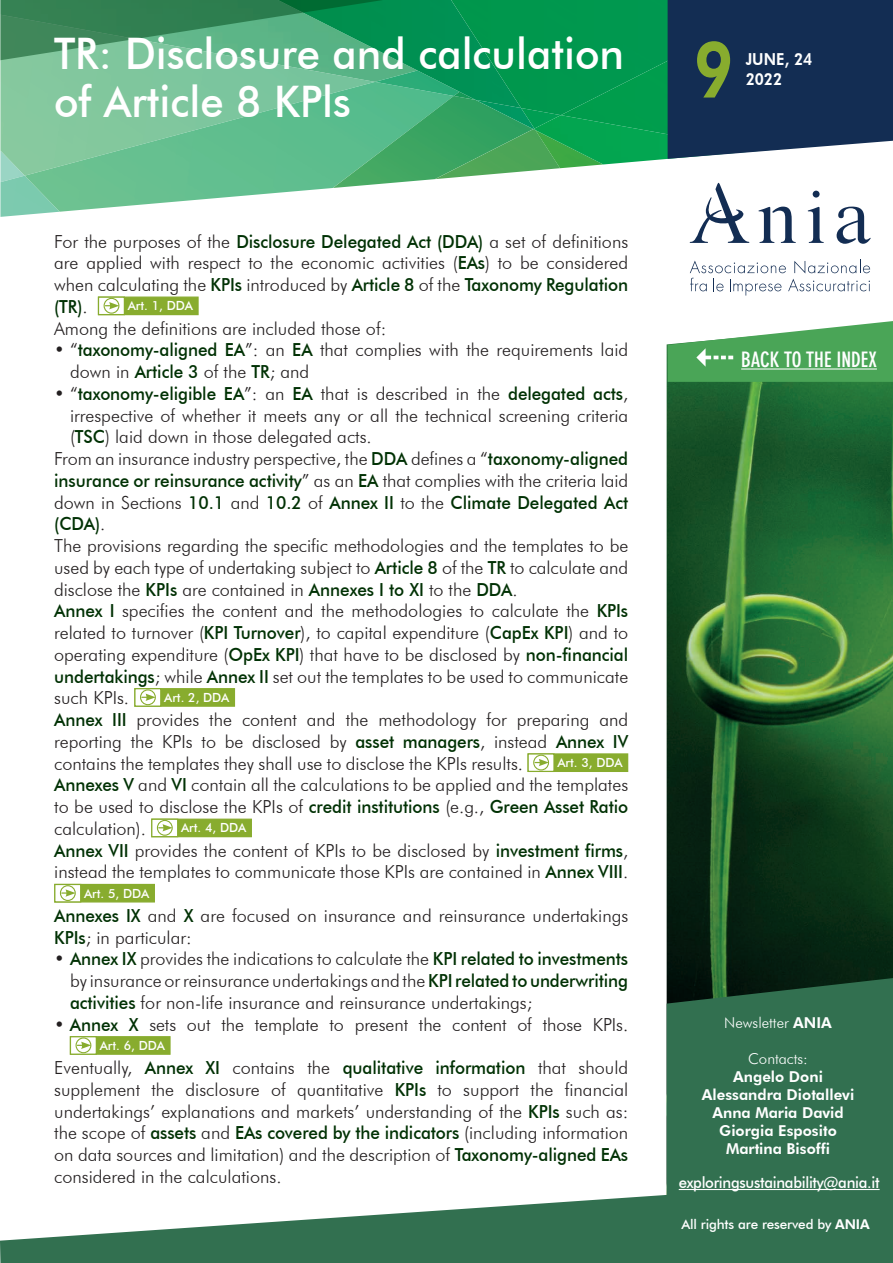
<style>
.page{position:relative;width:893px;height:1263px;background:#fff}
.page>*{position:absolute;margin:0;border:0;box-sizing:border-box;transform-origin:0 0}
.t1{font:800 78px "Futura BT";color:#88ac2e;scale:.85 1}
.t2{font:500 43.5px/48px "Futura BT";color:#fff;scale:.96 1}
.t3{font:700 condensed 21px "DIN Neuzeit Grotesk";color:#fff}
.t4{font:300 18px/21.8px "Futura BT";color:#231f20;text-align:justify}
.t5{font:500 18px "Futura BT";letter-spacing:-.005em;color:#003104;scale:.95 1}
.t6{font:800 16.5px "Futura BT";color:#fff;scale:.9 1}
.t7{font:500 15.75px "Futura BT";letter-spacing:-.02em;color:#fff;scale:.95 1}
.t8{font:800 15px/18px "Futura BT";color:#fff;text-align:center}
.t9{font:300 15px "Futura BT";color:#fff}
.t10{font:500 13.5px "Futura BT";letter-spacing:-.01em;color:#fff}
.t11{font:500 12.6px "Futura BT";color:#fff}
.s1{font-weight:500;color:#003104}
.s2{font-weight:300;color:#231f20}
.s3{font-weight:800}
</style>
<div class="page">
<img style="left:667px;top:344px;width:226px;height:634px">
<img style="left:0;top:82px;width:25px;height:94px">
<img style="left:0;top:176px;width:56px;height:41px">
<img style="left:25px;top:82px;width:308px;height:130px">
<img style="left:333px;top:108px;width:142px;height:66px">
<img style="left:162px;top:174px;width:274px;height:38px">
<img style="left:435px;top:129px;width:125px;height:50px">
<svg style="left:475px;top:115px;width:59px;height:15px"></svg>
<img style="left:535px;top:164px;width:68px;height:4px">
<img style="left:534px;top:115px;width:134px;height:49px">
<div style="left:0;top:60px;width:278px;height:22px;background:#7ec69e"></div>
<img style="left:278px;top:0;width:173px;height:108px">
<img style="left:451px;top:0;width:110px;height:115px">
<img style="left:561px;top:0;width:107px;height:151px">
<svg style="left:0;top:0;width:383px;height:60px;background:#429869"></svg>
<div style="left:668px;top:0;width:225px;height:159px;background:#132d53"></div>
<svg style="left:690px;top:183px;width:59px;height:60px"></svg>
<svg style="left:758px;top:207px;width:38px;height:36px"></svg>
<svg style="left:808px;top:191px;width:16px;height:52px"></svg>
<svg style="left:837px;top:207px;width:34px;height:37px"></svg>
<svg style="left:690px;top:260px;width:180px;height:36px"></svg>
<svg style="left:0;top:1179px;width:893px;height:84px;fill:#327050"></svg>
<div style="left:667px;top:978px;width:226px;height:226px;background:#327050"></div>
<hr style="left:679px;top:1189px;width:201px;height:1px;background:#fff">
<svg style="left:668px;top:321px;width:225px;height:61px"></svg>
<hr style="left:741px;top:368px;width:136px;height:1px;background:#fff">
<div style="left:98px;top:297px;width:101px;height:18px;background:#88ac2e"></div>
<svg style="left:98px;top:297px;width:27px;height:18px"></svg>
<div style="left:104px;top:298px;width:15px;height:16px;border:1px solid #88ac2e;border-radius:50%"></div>
<svg style="left:105px;top:302px;width:14px;height:7px"></svg>
<div style="left:134px;top:688px;width:101px;height:19px;background:#88ac2e;border:1px solid #88ac2e"></div>
<div style="left:134px;top:688px;width:27px;height:19px;background:#fff;border:1px solid #88ac2e"></div>
<div style="left:140px;top:689px;width:16px;height:16px;border:1px solid #88ac2e;border-radius:50%"></div>
<svg style="left:142px;top:693px;width:14px;height:8px"></svg>
<div style="left:527px;top:753px;width:101px;height:19px;background:#88ac2e;border:1px solid #88ac2e"></div>
<div style="left:527px;top:753px;width:28px;height:19px;background:#fff;border:1px solid #88ac2e"></div>
<div style="left:533px;top:755px;width:16px;height:15px;border:1px solid #88ac2e;border-radius:50%"></div>
<svg style="left:535px;top:759px;width:14px;height:7px"></svg>
<div style="left:151px;top:819px;width:101px;height:18px;background:#88ac2e"></div>
<svg style="left:151px;top:819px;width:27px;height:18px"></svg>
<div style="left:157px;top:820px;width:16px;height:16px;border:1px solid #88ac2e;border-radius:50%"></div>
<svg style="left:159px;top:824px;width:14px;height:7px"></svg>
<div style="left:54px;top:884px;width:101px;height:18px;background:#88ac2e"></div>
<div style="left:54px;top:884px;width:27px;height:18px;background:#fff;border:1px solid #88ac2e"></div>
<div style="left:60px;top:885px;width:16px;height:16px;border:1px solid #88ac2e;border-radius:50%"></div>
<svg style="left:62px;top:889px;width:14px;height:8px"></svg>
<div style="left:70px;top:1036px;width:101px;height:19px;background:#88ac2e;border:1px solid #88ac2e"></div>
<svg style="left:70px;top:1036px;width:27px;height:19px"></svg>
<div style="left:76px;top:1037px;width:15px;height:16px;border:1px solid #88ac2e;border-radius:50%"></div>
<svg style="left:77px;top:1041px;width:14px;height:8px"></svg>
<h2 class="t2" style="left:54px;top:29px;width:595px">TR: Disclosure and calculation of Article 8 KPls</h2>
<p class="t4" style="left:54px;top:230px;width:576px">For the purposes of the <span class="s1">Disclosure Delegated Act (DDA)</span> a set of definitions are applied with respect to the economic activities (<span class="s1">EAs</span>) to be considered when calculating the <span class="s1">KPIs</span> introduced by <span class="s1">Article 8</span> of the <span class="s1">Taxonomy Regulation (TR)</span>.</p>
<p class="t11" style="left:128px;top:298px;width:67px">Art. 1, DDA</p>
<p class="t4" style="left:54px;top:317px;width:334px">Among the definitions are included those of:</p>
<p class="t4" style="left:70px;top:339px;width:560px;text-indent:-16px">• “<span class="s1">taxonomy-aligned EA</span>”: an <span class="s1">EA</span> that complies with the requirements laid down in <span class="s1">Article 3</span> of the <span class="s1">TR</span>; and</p>
<p class="t5" style="left:54px;top:382px;width:606px"><span class="s2">• “</span>taxonomy-eligible EA<span class="s2">”: an</span> EA <span class="s2">that is described in the</span> delegated acts<span class="s2">,</span></p>
<p class="t4" style="left:70px;top:404px;width:560px">irrespective of whether it meets any or all the technical screening criteria</p>
<p class="t4" style="left:70px;top:426px;width:303px">(<span class="s1">TSC</span>) laid down in those delegated acts.</p>
<p class="t4" style="left:54px;top:448px;width:576px">From an insurance industry perspective, the <span class="s1">DDA</span> defines a “<span class="s1">taxonomy-aligned</span></p>
<p class="t4" style="left:54px;top:469px;width:576px"><span class="s1">insurance or reinsurance activity</span>” as an <span class="s1">EA</span> that complies with the criteria laid</p>
<p class="t5" style="left:54px;top:491px;width:606px"><span class="s2">down in Sections</span> 10.1 <span class="s2">and</span> 10.2 <span class="s2">of</span> Annex II <span class="s2">to the</span> Climate Delegated Act</p>
<p class="t5" style="left:54px;top:513px;width:55px">(CDA)<span class="s2">.</span></p>
<p class="t4" style="left:54px;top:535px;width:576px">The provisions regarding the specific methodologies and the templates to be</p>
<p class="t4" style="left:54px;top:556px;width:576px">used by each type of undertaking subject to <span class="s1">Article 8</span> of the <span class="s1">TR</span> to calculate and</p>
<p class="t4" style="left:54px;top:578px;width:465px">disclose the <span class="s1">KPIs</span> are contained in <span class="s1">Annexes I to XI</span> to the <span class="s1">DDA</span>.</p>
<p class="t4" style="left:54px;top:600px;width:576px"><span class="s1">Annex I</span> specifies the content and the methodologies to calculate the <span class="s1">KPIs</span></p>
<p class="t4" style="left:54px;top:622px;width:575px">related to turnover (<span class="s1">KPI Turnover</span>), to capital expenditure (<span class="s1">CapEx KPI</span>) and to</p>
<p class="t4" style="left:54px;top:643px;width:576px">operating expenditure (<span class="s1">OpEx KPI</span>) that have to be disclosed by <span class="s1">non-financial</span></p>
<p class="t4" style="left:54px;top:665px;width:576px"><span class="s1">undertakings</span>; while <span class="s1">Annex II</span> set out the templates to be used to communicate</p>
<p class="t4" style="left:54px;top:687px;width:76px">such KPIs.</p>
<p class="t11" style="left:164px;top:690px;width:67px">Art. 2, DDA</p>
<p class="t4" style="left:54px;top:709px;width:576px"><span class="s1">Annex III</span> provides the content and the methodology for preparing and reporting the KPIs to be disclosed by <span class="s1">asset managers</span>, instead <span class="s1">Annex IV </span>contains the templates they shall use to disclose the KPIs results.</p>
<p class="t11" style="left:557px;top:755px;width:67px">Art. 3, DDA</p>
<p class="t4" style="left:54px;top:774px;width:576px"><span class="s1">Annexes V</span> and <span class="s1">VI</span> contain all the calculations to be applied and the templates to be used to disclose the KPIs of <span class="s1">credit institutions</span> (e.g., <span class="s1">Green Asset Ratio </span>calculation).</p>
<p class="t11" style="left:181px;top:820px;width:67px">Art. 4, DDA</p>
<p class="t4" style="left:54px;top:839px;width:576px"><span class="s1">Annex VII</span> provides the content of KPIs to be disclosed by <span class="s1">investment firms</span>, instead the templates to communicate those KPIs are contained in <span class="s1">Annex VIII</span>.</p>
<p class="t11" style="left:84px;top:885px;width:67px">Art. 5, DDA</p>
<p class="t4" style="left:54px;top:904px;width:576px"><span class="s1">Annexes IX</span> and <span class="s1">X</span> are focused on insurance and reinsurance undertakings<br><span class="s1">KPIs</span>; in particular:</p>
<p class="t4" style="left:70px;top:948px;width:560px;text-indent:-16px">• <span class="s1">Annex IX</span> provides the indications to calculate the <span class="s1">KPI related to investments </span>by insurance or reinsurance undertakings and the <span class="s1">KPI related to underwriting activities</span> for non-life insurance and reinsurance undertakings;</p>
<p class="t4" style="left:54px;top:1013px;width:575px">• <span class="s1">Annex X</span> sets out the template to present the content of those KPIs.</p>
<p class="t11" style="left:100px;top:1038px;width:67px">Art. 6, DDA</p>
<p class="t4" style="left:54px;top:1057px;width:576px">Eventually, <span class="s1">Annex XI</span> contains the <span class="s1">qualitative information</span> that should supplement the disclosure of quantitative <span class="s1">KPIs</span> to support the financial undertakings’ explanations and markets’ understanding of the <span class="s1">KPIs</span> such as: the scope of <span class="s1">assets</span> and <span class="s1">EAs covered by the indicators</span> (including information on data sources and limitation) and the description of <span class="s1">Taxonomy-aligned EAs </span>considered in the calculations.</p>
<h1 class="t1" style="left:693px;top:22px;width:49px">9</h1>
<p class="t6" style="left:746px;top:50px;width:75px">JUNE, 24</p>
<p class="t6" style="left:746px;top:69px;width:42px">2022</p>
<p class="t3" style="left:692px;top:347px;width:186px">✓ BACK TO THE INDEX</p>
<p class="t9" style="left:724px;top:1013px;width:109px">Newsletter <span class="s3">ANIA</span></p>
<p class="t9" style="left:748px;top:1049px;width:61px">Contacts:</p>
<p class="t8" style="left:702px;top:1067px;width:154px">Angelo Doni<br>Alessandra Diotallevi<br>Anna Maria David<br>Giorgia Esposito<br>Martina Bisoffi</p>
<p class="t7" style="left:679px;top:1172px;width:213px">exploringsustainability@ania.it</p>
<p class="t10" style="left:681px;top:1215px;width:190px">All rights are reserved by <span class="s3">ANIA</span></p>
</div>
